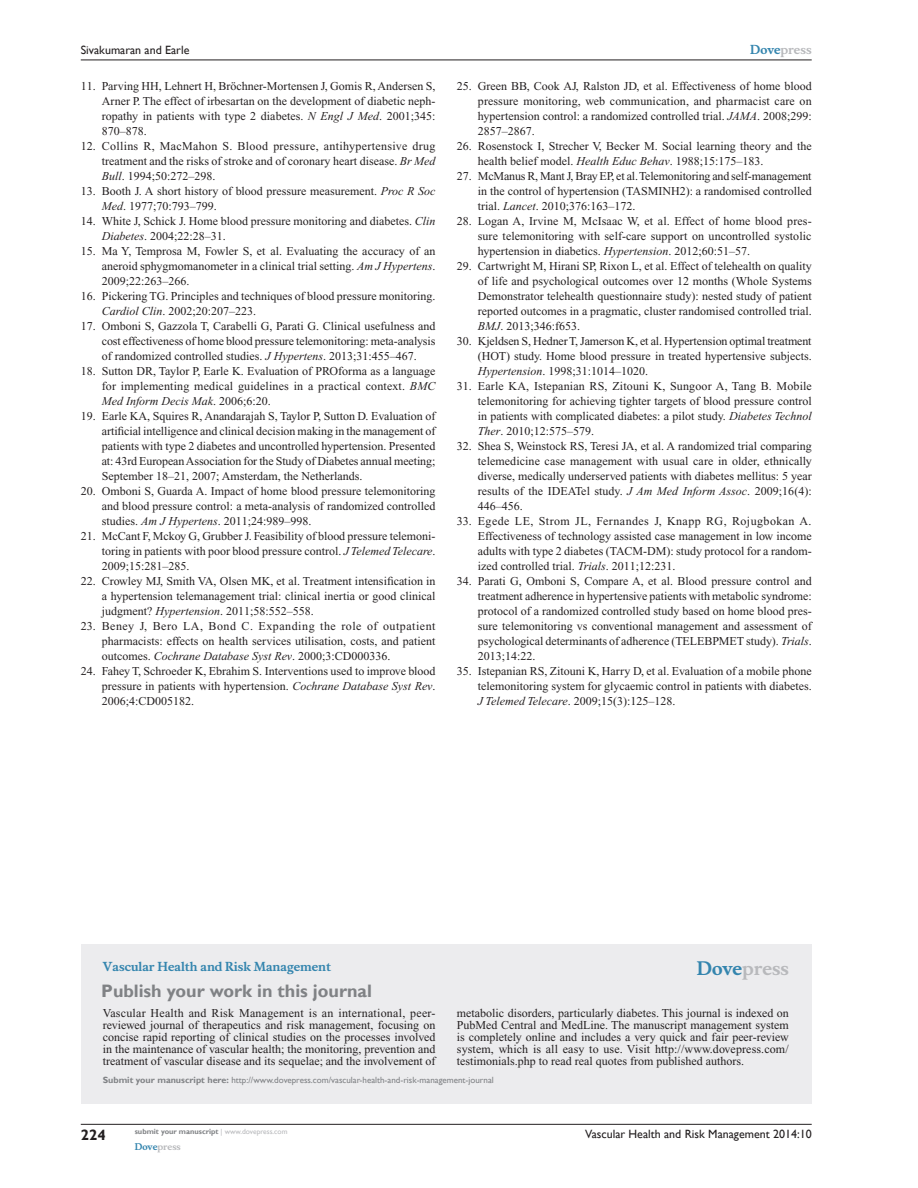
<style>
.page{position:relative;width:918px;height:1188px;background:#fff}
.page>*{position:absolute;margin:0;border:0;box-sizing:border-box;transform-origin:0 0}
.PromBx-H1{font:700 18px "Gill Sans";color:#808285}
.PromBx-Brand{font:700 18px "Musee";color:#b8b9bc}
.t1{font:700 15px "Gill Sans";color:#231f20}
.RefNL2{font:12px/15px "Times New Roman";color:#231f20;text-align:justify}
.PromBx-Tx{font:12px/12px "Times New Roman";color:#231f20;text-align:justify}
.t2{font:12px "Gill Sans";color:#231f20}
.PromBx-JrnlName{font:700 12px "Musee";color:#3485ae}
.t3{font:700 12px "Musee";color:#b8b9bc}
.PromBx-SubmitMssWebA{font:9px "Gill Sans";color:#808285}
.t4{font:700 9px "Musee";color:#b8b9bc}
.t5{font:700 7.5px "Gill Sans";color:#808285}
.s1{font-style:italic}
.s2{color:#3485ae}
.s3{font-weight:700}
.s4{font-weight:400;color:#b8b9bc}
</style>
<div class="page">
<div style="left:81px;top:944px;width:731px;height:159px;background:#ececee"></div>
<hr style="left:81px;top:1124px;width:731px;height:1px;background:#231f20">
<hr style="left:81px;top:60px;width:731px;height:1px;background:#231f20">
<p class="t2" style="left:81px;top:43px;width:110px">Sivakumaran and Earle</p>
<p class="RefNL2" style="left:102px;top:79px;width:335px;text-indent:-21px">11. Parving HH, Lehnert H, Bröchner-Mortensen J, Gomis R, Andersen S, Arner P. The effect of irbesartan on the development of diabetic neph&shy;ropathy in patients with type 2 diabetes. <span class="s1">N Engl J Med</span>. 2001;345:<br>870–878.</p>
<p class="RefNL2" style="left:102px;top:139px;width:335px;text-indent:-21px">12. Collins R, MacMahon S. Blood pressure, antihypertensive drug treatment and the risks of stroke and of coronary heart disease. <span class="s1">Br Med Bull</span>. 1994;50:272–298.</p>
<p class="RefNL2" style="left:102px;top:184px;width:335px;text-indent:-21px">13. Booth J. A short history of blood pressure measurement. <span class="s1">Proc R Soc<br>Med</span>. 1977;70:793–799.</p>
<p class="RefNL2" style="left:102px;top:214px;width:335px;text-indent:-21px">14. White J, Schick J. Home blood pressure monitoring and diabetes. <span class="s1">Clin<br>Diabetes</span>. 2004;22:28–31.</p>
<p class="RefNL2" style="left:102px;top:244px;width:335px;text-indent:-21px">15. Ma Y, Temprosa M, Fowler S, et al. Evaluating the accuracy of an aneroid sphygmomanometer in a clinical trial setting. <span class="s1">Am J Hypertens</span>.<br>2009;22:263–266.</p>
<p class="RefNL2" style="left:102px;top:289px;width:335px;text-indent:-21px">16. Pickering TG. Principles and techniques of blood pressure monitoring.<br><span class="s1">Cardiol Clin</span>. 2002;20:207–223.</p>
<p class="RefNL2" style="left:102px;top:319px;width:335px;text-indent:-21px">17. Omboni S, Gazzola T, Carabelli G, Parati G. Clinical usefulness and cost effectiveness of home blood pressure telemonitoring: meta-analysis of randomized controlled studies. <span class="s1">J Hypertens</span>. 2013;31:455–467.</p>
<p class="RefNL2" style="left:102px;top:364px;width:335px;text-indent:-21px">18. Sutton DR, Taylor P, Earle K. Evaluation of PROforma as a language for implementing medical guidelines in a practical context. <span class="s1">BMC Med Inform Decis Mak</span>. 2006;6:20.</p>
<p class="RefNL2" style="left:102px;top:409px;width:335px;text-indent:-21px">19. Earle KA, Squires R, Anandarajah S, Taylor P, Sutton D. Evaluation of artificial intelligence and clinical decision making in the management of patients with type 2 diabetes and uncontrolled hypertension. Presented at: 43rd European Association for the Study of Diabetes annual meeting; September 18–21, 2007; Amsterdam, the Netherlands.</p>
<p class="RefNL2" style="left:102px;top:484px;width:335px;text-indent:-21px">20. Omboni S, Guarda A. Impact of home blood pressure telemonitoring and blood pressure control: a meta-analysis of randomized controlled studies. <span class="s1">Am J Hypertens</span>. 2011;24:989–998.</p>
<p class="RefNL2" style="left:102px;top:529px;width:335px;text-indent:-21px">21. McCant F, Mckoy G, Grubber J. Feasibility of blood pressure telemoni&shy;toring in patients with poor blood pressure control. <span class="s1">J Telemed Telecare</span>.<br>2009;15:281–285.</p>
<p class="RefNL2" style="left:102px;top:574px;width:335px;text-indent:-21px">22. Crowley MJ, Smith VA, Olsen MK, et al. Treatment intensification in a hypertension telemanagement trial: clinical inertia or good clinical judgment? <span class="s1">Hypertension</span>. 2011;58:552–558.</p>
<p class="RefNL2" style="left:102px;top:619px;width:335px;text-indent:-21px">23. Beney J, Bero LA, Bond C. Expanding the role of outpatient pharmacists: effects on health services utilisation, costs, and patient outcomes. <span class="s1">Cochrane Database Syst Rev</span>. 2000;3:CD000336.</p>
<p class="RefNL2" style="left:102px;top:664px;width:335px;text-indent:-21px">24. Fahey T, Schroeder K, Ebrahim S. Interventions used to improve blood pressure in patients with hypertension. <span class="s1">Cochrane Database Syst Rev</span>.<br>2006;4:CD005182.</p>
<p class="t3" style="left:750px;top:43px;width:63px"><span class="s2">Dove</span>press</p>
<p class="RefNL2" style="left:478px;top:79px;width:335px;text-indent:-21px">25. Green BB, Cook AJ, Ralston JD, et al. Effectiveness of home blood pressure monitoring, web communication, and pharmacist care on hypertension control: a randomized controlled trial. <span class="s1">JAMA</span>. 2008;299:<br>2857–2867.</p>
<p class="RefNL2" style="left:478px;top:139px;width:335px;text-indent:-21px">26. Rosenstock I, Strecher V, Becker M. Social learning theory and the health belief model. <span class="s1">Health Educ Behav</span>. 1988;15:175–183.</p>
<p class="RefNL2" style="left:478px;top:169px;width:335px;text-indent:-21px">27. McManus R, Mant J, Bray EP, et al. Telemonitoring and self-management in the control of hypertension (TASMINH2): a randomised controlled trial. <span class="s1">Lancet</span>. 2010;376:163–172.</p>
<p class="RefNL2" style="left:478px;top:214px;width:335px;text-indent:-21px">28. Logan A, Irvine M, McIsaac W, et al. Effect of home blood pres&shy;sure telemonitoring with self-care support on uncontrolled systolic hypertension in diabetics. <span class="s1">Hypertension</span>. 2012;60:51–57.</p>
<p class="RefNL2" style="left:478px;top:259px;width:335px;text-indent:-21px">29. Cartwright M, Hirani SP, Rixon L, et al. Effect of telehealth on quality of life and psychological outcomes over 12 months (Whole Systems Demonstrator telehealth questionnaire study): nested study of patient reported outcomes in a pragmatic, cluster randomised controlled trial.<br><span class="s1">BMJ</span>. 2013;346:f653.</p>
<p class="RefNL2" style="left:478px;top:334px;width:335px;text-indent:-21px">30. Kjeldsen S, Hedner T, Jamerson K, et al. Hypertension optimal treatment (HOT) study. Home blood pressure in treated hypertensive subjects.<br><span class="s1">Hypertension</span>. 1998;31:1014–1020.</p>
<p class="RefNL2" style="left:478px;top:379px;width:336px;text-indent:-21px">31. Earle KA, Istepanian RS, Zitouni K, Sungoor A, Tang B. Mobile telemonitoring for achieving tighter targets of blood pressure control in patients with complicated diabetes: a pilot study. <span class="s1">Diabetes Technol Ther</span>. 2010;12:575–579.</p>
<p class="RefNL2" style="left:478px;top:439px;width:336px;text-indent:-21px">32. Shea S, Weinstock RS, Teresi JA, et al. A randomized trial comparing telemedicine case management with usual care in older, ethnically diverse, medically underserved patients with diabetes mellitus: 5 year results of the IDEATel study. <span class="s1">J Am Med Inform Assoc</span>. 2009;16(4):<br>446–456.</p>
<p class="RefNL2" style="left:478px;top:514px;width:335px;text-indent:-21px">33. Egede LE, Strom JL, Fernandes J, Knapp RG, Rojugbokan A.<br>Effectiveness of technology assisted case management in low income adults with type 2 diabetes (TACM-DM): study protocol for a random&shy;ized controlled trial. <span class="s1">Trials</span>. 2011;12:231.</p>
<p class="RefNL2" style="left:478px;top:574px;width:335px;text-indent:-21px">34. Parati G, Omboni S, Compare A, et al. Blood pressure control and treatment adherence in hypertensive patients with metabolic syndrome: protocol of a randomized controlled study based on home blood pres&shy;sure telemonitoring vs conventional management and assessment of psychological determinants of adherence (TELEBPMET study). <span class="s1">Trials</span>.<br>2013;14:22.</p>
<p class="RefNL2" style="left:478px;top:664px;width:335px;text-indent:-21px">35. Istepanian RS, Zitouni K, Harry D, et al. Evaluation of a mobile phone telemonitoring system for glycaemic control in patients with diabetes.<br><span class="s1">J Telemed Telecare</span>. 2009;15(3):125–128.</p>
<p class="PromBx-JrnlName" style="left:103px;top:959px;width:230px">Vascular Health and Risk Management</p>
<p class="PromBx-H1" style="left:101px;top:980px;width:272px">Publish your work in this journal</p>
<p class="PromBx-Brand" style="left:697px;top:958px;width:94px"><span class="s2">Dove</span>press</p>
<p class="PromBx-Tx" style="left:103px;top:1007px;width:334px">Vascular Health and Risk Management is an international, peer&shy;reviewed journal of therapeutics and risk management, focusing on concise rapid reporting of clinical studies on the processes involved in the maintenance of vascular health; the monitoring, prevention and treatment of vascular disease and its sequelae; and the involvement of</p>
<p class="PromBx-Tx" style="left:457px;top:1007px;width:333px">metabolic disorders, particularly diabetes. This journal is indexed on PubMed Central and MedLine. The manuscript management system is completely online and includes a very quick and fair peer-review system, which is all easy to use. Visit http://www.dovepress.com/ testimonials.php to read real quotes from published authors.</p>
<p class="PromBx-SubmitMssWebA" style="left:103px;top:1075px;width:393px"><span class="s3">Submit your manuscript here:</span> http://www.dovepress.com/vascular-health-and-risk-management-journal</p>
<p class="t1" style="left:81px;top:1126px;width:26px">224</p>
<p class="t5" style="left:135px;top:1127px;width:154px">submit your manuscript <span class="s4">| www.dovepress.com</span></p>
<p class="t4" style="left:135px;top:1141px;width:48px"><span class="s2">Dove</span>press</p>
<p class="t2" style="left:585px;top:1127px;width:228px">Vascular Health and Risk Management 2014:10</p>
</div>
